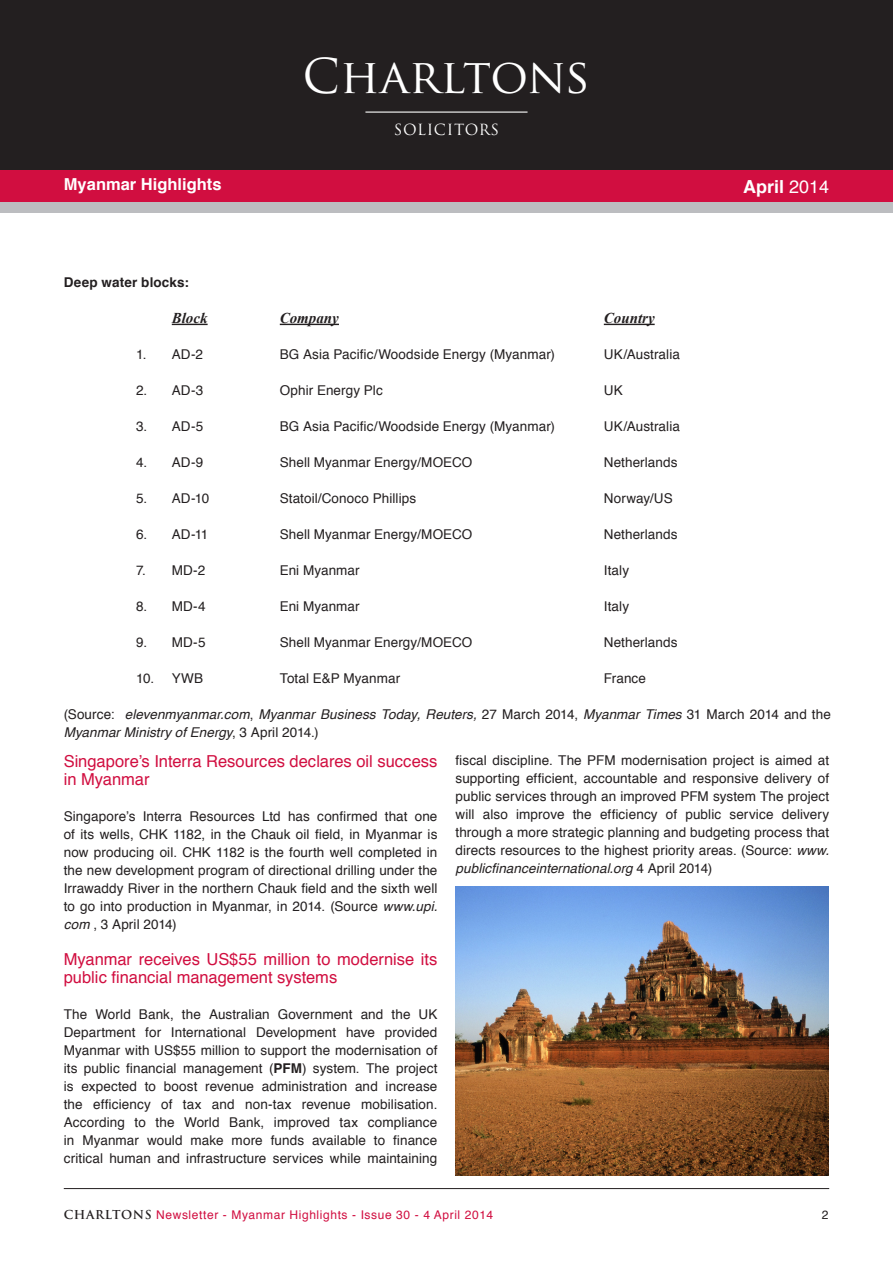
<style>
.page{position:relative;width:893px;height:1263px;background:#fff}
.page>*{position:absolute;margin:0;border:0;box-sizing:border-box;transform-origin:0 0}
.t1{font:46.8px "Trajan Pro";color:#fff}
.t2{font:700 18px "Helvetica";color:#fff}
.body_heading{font:16.5px/18px "Helvetica";color:#d10e40}
.t3{font:700 16.5px "Helvetica";color:#fff}
.italics{font:italic 700 15px "Times New Roman";color:#231f20}
.t4{font:15px "Trajan Pro";letter-spacing:.04em;color:#fff}
.body_text{font:13.5px/18px "Helvetica";letter-spacing:.005em;color:#231f20;text-align:justify}
.body_text-2{font:italic 13.5px/18px "Helvetica";letter-spacing:.005em;color:#231f20}
.italics-2{font:700 13.5px "Helvetica";letter-spacing:.01em;color:#231f20}
.t5{font:12px "Helvetica";letter-spacing:.05em;color:#d10e40}
.t6{font:12px "Helvetica";color:#231f20}
.s1{font-weight:400}
.s2{font-style:normal}
.s3{font-style:italic}
.s4{font-weight:700}
.s5{font-family:"Trajan Pro";font-weight:700;color:#231f20}
</style>
<div class="page">
<hr style="left:64px;top:1188px;width:765px;height:1px;background:#231f20">
<div style="left:0;top:0;width:893px;height:170px;background:#231f20"></div>
<div style="left:0;top:170px;width:893px;height:32px;background:#d10e40"></div>
<hr style="left:365px;top:112px;width:162px;height:1px;background:#fff">
<div style="left:0;top:202px;width:893px;height:11px;background:#bcbdc0"></div>
<img style="left:455px;top:887px;width:373px;height:288px">
<hr style="left:172px;top:324px;width:36px;height:1px;background:#231f20">
<hr style="left:280px;top:324px;width:59px;height:1px;background:#231f20">
<hr style="left:604px;top:324px;width:51px;height:1px;background:#231f20">
<p class="t3" style="left:64px;top:171px;width:159px">Myanmar Highlights</p>
<h1 class="t1" style="left:303px;top:47px;width:289px">Charltons</h1>
<p class="t4" style="left:394px;top:120px;width:107px">SOLICITORS</p>
<p class="t2" style="left:743px;top:172px;width:88px">April <span class="s1">2014</span></p>
<p class="italics-2" style="left:64px;top:271px;width:127px">Deep water blocks:</p>
<p class="italics" style="left:172px;top:307px;width:37px">Block</p>
<p class="italics" style="left:280px;top:307px;width:61px">Company</p>
<p class="italics" style="left:604px;top:307px;width:52px">Country</p>
<p class="body_text" style="left:136px;top:345px;width:68px">1. AD-2</p>
<p class="body_text" style="left:280px;top:345px;width:277px">BG Asia Pacific/Woodside Energy (Myanmar)</p>
<p class="body_text" style="left:604px;top:345px;width:78px">UK/Australia</p>
<p class="body_text" style="left:136px;top:381px;width:69px">2. AD-3</p>
<p class="body_text" style="left:280px;top:381px;width:105px">Ophir Energy Plc</p>
<p class="body_text" style="left:604px;top:381px;width:20px">UK</p>
<p class="body_text" style="left:136px;top:417px;width:69px">3. AD-5</p>
<p class="body_text" style="left:280px;top:417px;width:277px">BG Asia Pacific/Woodside Energy (Myanmar)</p>
<p class="body_text" style="left:604px;top:417px;width:78px">UK/Australia</p>
<p class="body_text" style="left:136px;top:453px;width:69px">4. AD-9</p>
<p class="body_text" style="left:280px;top:453px;width:194px">Shell Myanmar Energy/MOECO</p>
<p class="body_text" style="left:604px;top:453px;width:75px">Netherlands</p>
<p class="body_text" style="left:136px;top:489px;width:75px">5. AD-10</p>
<p class="body_text" style="left:280px;top:489px;width:138px">Statoil/Conoco Phillips</p>
<p class="body_text" style="left:604px;top:489px;width:70px">Norway/US</p>
<p class="body_text" style="left:136px;top:525px;width:74px">6. AD-11</p>
<p class="body_text" style="left:280px;top:525px;width:194px">Shell Myanmar Energy/MOECO</p>
<p class="body_text" style="left:604px;top:525px;width:75px">Netherlands</p>
<p class="body_text" style="left:136px;top:561px;width:71px">7. MD-2</p>
<p class="body_text" style="left:280px;top:561px;width:81px">Eni Myanmar</p>
<p class="body_text" style="left:604px;top:561px;width:27px">Italy</p>
<p class="body_text" style="left:136px;top:597px;width:71px">8. MD-4</p>
<p class="body_text" style="left:280px;top:597px;width:81px">Eni Myanmar</p>
<p class="body_text" style="left:604px;top:597px;width:27px">Italy</p>
<p class="body_text" style="left:136px;top:633px;width:71px">9. MD-5</p>
<p class="body_text" style="left:280px;top:633px;width:194px">Shell Myanmar Energy/MOECO</p>
<p class="body_text" style="left:604px;top:633px;width:75px">Netherlands</p>
<p class="body_text" style="left:136px;top:669px;width:69px">10. YWB</p>
<p class="body_text" style="left:280px;top:669px;width:122px">Total E&amp;P Myanmar</p>
<p class="body_text" style="left:604px;top:669px;width:44px">France</p>
<p class="body_text-2" style="left:64px;top:705px;width:769px"><span class="s2">(Source:</span> elevenmyanmar.com<span class="s2">,</span> Myanmar Business Today, Reuters, <span class="s2">27 March 2014,</span> Myanmar Times <span class="s2">31 March 2014 and the<br></span>Myanmar Ministry of Energy<span class="s2">, 3 April 2014.)</span></p>
<p class="body_heading" style="left:64px;top:752px;width:375px">Singapore’s Interra Resources declares oil success in Myanmar</p>
<p class="body_text" style="left:64px;top:807px;width:375px">Singapore’s Interra Resources Ltd has confirmed that one of its wells, CHK 1182, in the Chauk oil field, in Myanmar is now producing oil. CHK 1182 is the fourth well completed in the new development program of directional drilling under the Irrawaddy River in the northern Chauk field and the sixth well to go into production in Myanmar, in 2014. (Source <span class="s3">www.upi. com</span> , 3 April 2014)</p>
<p class="body_heading" style="left:64px;top:950px;width:375px">Myanmar receives US$55 million to modernise its public financial management systems</p>
<p class="body_text" style="left:64px;top:1005px;width:375px">The World Bank, the Australian Government and the UK Department for International Development have provided Myanmar with US$55 million to support the modernisation of its public financial management (<span class="s4">PFM</span>) system. The project is expected to boost revenue administration and increase the efficiency of tax and non-tax revenue mobilisation.<br>According to the World Bank, improved tax compliance in Myanmar would make more funds available to finance critical human and infrastructure services while maintaining</p>
<p class="body_text" style="left:455px;top:751px;width:375px">fiscal discipline. The PFM modernisation project is aimed at supporting efficient, accountable and responsive delivery of public services through an improved PFM system The project will also improve the efficiency of public service delivery through a more strategic planning and budgeting process that directs resources to the highest priority areas. (Source: <span class="s3">www. publicfinanceinternational.org</span> 4 April 2014)</p>
<p class="t5" style="left:64px;top:1206px;width:431px"><span class="s5">CHARLTONS</span> Newsletter - Myanmar Highlights - Issue 30 - 4 April 2014</p>
<p class="t6" style="left:822px;top:1206px;width:8px">2</p>
</div>
